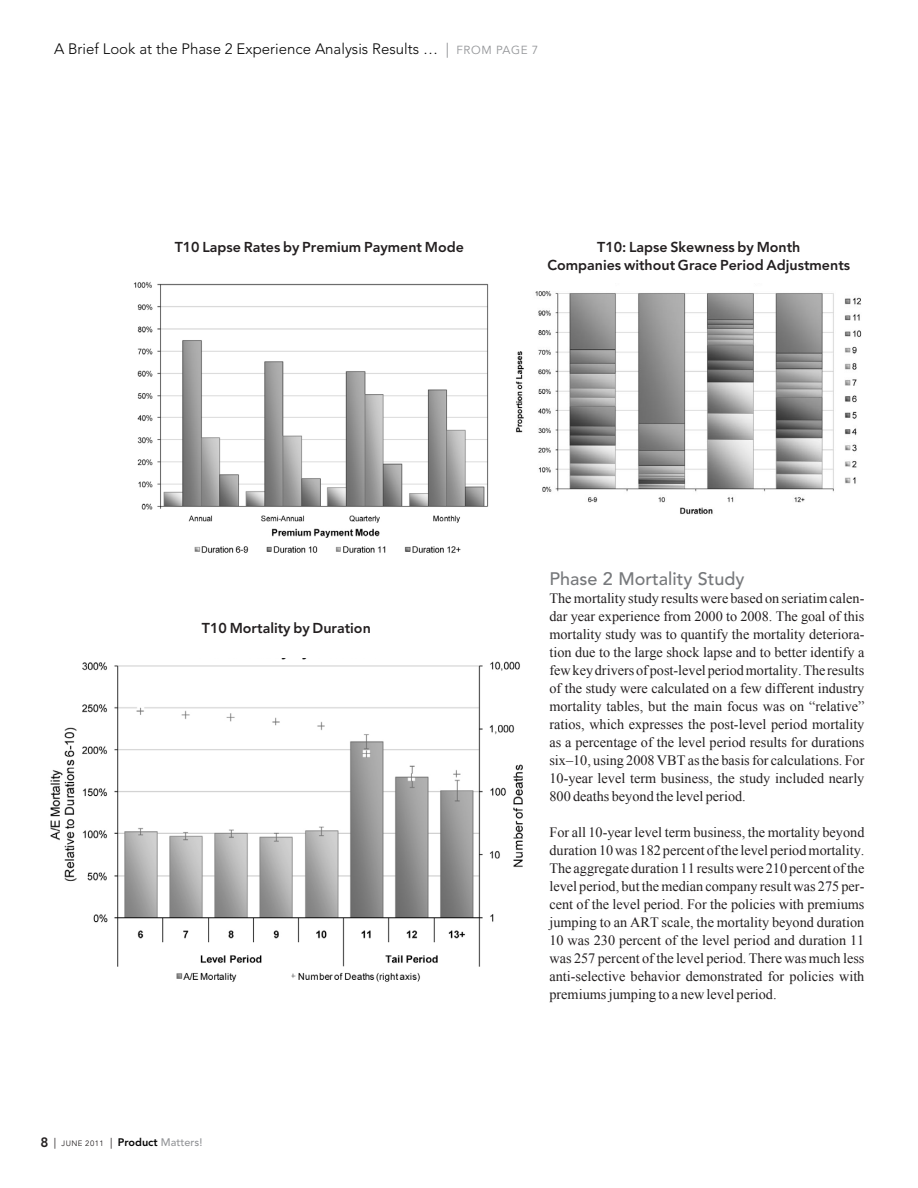
<style>
.page{position:relative;width:918px;height:1188px;background:#fff}
.page>*{position:absolute;margin:0;border:0;box-sizing:border-box;transform-origin:0 0}
.Subheads{font:500 18px "Avenir";color:#76787b}
.t1{font:300 15px "Avenir";color:#050505}
.body{font:14.25px/18px "Times New Roman";color:#231f20;text-align:justify}
.body-2{font:800 14.25px "Avenir";color:#231f20}
.t2{font:7.8px "Avenir";letter-spacing:.05em;color:#231f20}
.s1{font-weight:400;color:#939598}
.s2{font-weight:400;font-size:11.7px;color:#939598}
.s3{font-weight:800;font-size:13.5px}
.s4{font-size:10.8px}
.s5{font-weight:800;font-size:10.8px;color:#050505}
.s6{font-weight:500;font-size:10.8px;color:#939598}
</style>
<div class="page">
<img style="left:134px;top:282px;width:355px;height:271px">
<img style="left:515px;top:291px;width:347px;height:224px">
<img style="left:50px;top:659px;width:473px;height:323px">
<p class="t1" style="left:54px;top:40px;width:486px">A Brief Look at the Phase 2 Experience Analysis Results … <span class="s1">|</span> <span class="s2">FROM PAGE 7</span></p>
<p class="body-2" style="left:175px;top:239px;width:291px">T10 Lapse Rates by Premium Payment Mode</p>
<p class="body-2" style="left:597px;top:239px;width:205px">T10: Lapse Skewness by Month</p>
<p class="body-2" style="left:547px;top:257px;width:304px">Companies without Grace Period Adjustments</p>
<p class="body-2" style="left:202px;top:620px;width:170px">T10 Mortality by Duration</p>
<p class="t2" style="left:40px;top:1138px;width:163px"><span class="s3">8</span> <span class="s4">|</span> JUNE 2011 <span class="s4">|</span> <span class="s5">Product</span> <span class="s6">Matters!</span></p>
<p class="Subheads" style="left:549px;top:568px;width:197px">Phase 2 Mortality Study</p>
<p class="body" style="left:549px;top:589px;width:317px">The mortality study results were based on seriatim calen&shy;dar year experience from 2000 to 2008. The goal of this mortality study was to quantify the mortality deteriora&shy;tion due to the large shock lapse and to better identify a few key drivers of post-level period mortality. The results of the study were calculated on a few different industry mortality tables, but the main focus was on “relative” ratios, which expresses the post-level period mortality as a percentage of the level period results for durations six–10, using 2008 VBT as the basis for calculations. For 10-year level term business, the study included nearly 800 deaths beyond the level period.</p>
<p class="body" style="left:549px;top:823px;width:317px">For all 10-year level term business, the mortality beyond duration 10 was 182 percent of the level period mortality.<br>The aggregate duration 11 results were 210 percent of the level period, but the median company result was 275 per&shy;cent of the level period. For the policies with premiums jumping to an ART scale, the mortality beyond duration 10 was 230 percent of the level period and duration 11 was 257 percent of the level period. There was much less anti-selective behavior demonstrated for policies with premiums jumping to a new level period.</p>
</div>
